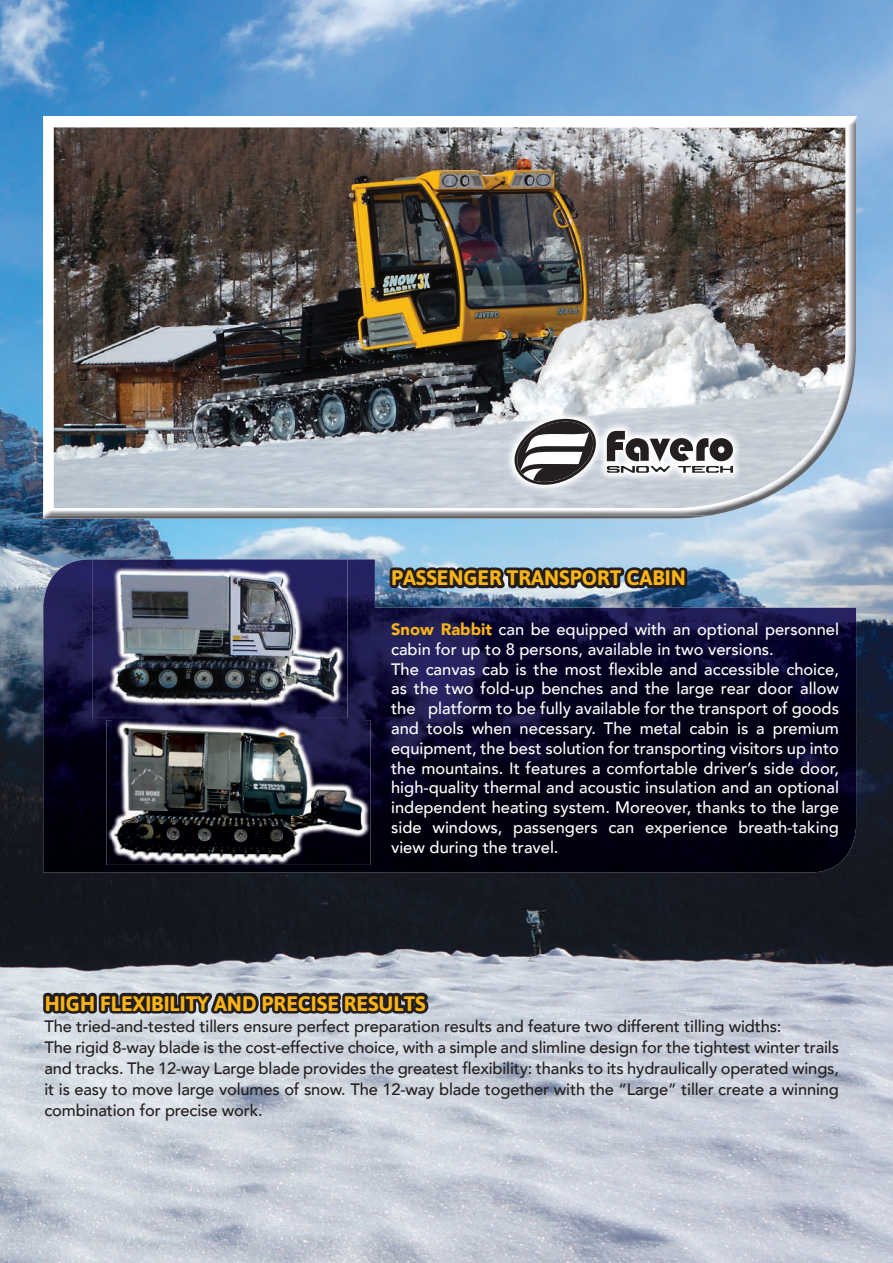
<style>
.page{position:relative;width:893px;height:1263px;background:#fff}
.page>*{position:absolute;margin:0;border:0;box-sizing:border-box;transform-origin:0 0}
.t1{font:700 21px "Asap";color:#fbb416}
.t2{font:500 16.5px/19.8px "Avenir";color:#fff}
.t3{font:500 16.5px/21px "Avenir";letter-spacing:-.01em;color:#231f20}
.s1{font-weight:900;color:#fbb416}
</style>
<div class="page">
<img style="left:0;top:0;width:893px;height:1263px">
<img style="left:43px;top:559px;width:813px;height:314px">
<img style="left:94px;top:167px;width:711px;height:198px">
<img style="left:94px;top:365px;width:382px;height:126px">
<img style="left:476px;top:365px;width:329px;height:48px">
<img style="left:476px;top:413px;width:28px;height:78px">
<img style="left:743px;top:413px;width:90px;height:84px">
<img style="left:43px;top:515px;width:667px;height:3px">
<img style="left:43px;top:117px;width:813px;height:50px">
<img style="left:43px;top:166px;width:51px;height:349px">
<img style="left:805px;top:166px;width:51px;height:305px">
<img style="left:754px;top:456px;width:52px;height:47px">
<img style="left:93px;top:491px;width:662px;height:24px">
<img style="left:504px;top:409px;width:239px;height:86px">
<svg style="left:513px;top:417px;width:85px;height:69px"></svg>
<svg style="left:607px;top:431px;width:126px;height:42px"></svg>
<img style="left:107px;top:720px;width:263px;height:145px">
<img style="left:113px;top:719px;width:253px;height:145px">
<img style="left:93px;top:559px;width:254px;height:53px">
<img style="left:93px;top:612px;width:51px;height:106px">
<img style="left:297px;top:612px;width:50px;height:106px">
<img style="left:144px;top:708px;width:153px;height:10px">
<img style="left:108px;top:567px;width:237px;height:141px">
<svg style="left:40px;top:981px;width:393px;height:44px;background:#86888d"></svg>
<svg style="left:387px;top:556px;width:303px;height:44px;background:#657584"></svg>
<p class="t1" style="left:391px;top:566px;width:296px">PASSENGER TRANSPORT CABIN</p>
<p class="t2" style="left:391px;top:618px;width:449px"><span class="s1">Snow Rabbit</span> can be equipped with an optional personnel cabin for up to 8 persons, available in two versions.<br>The canvas cab is the most flexible and accessible choice, as the two fold-up benches and the large rear door allow the platform to be fully available for the transport of goods and tools when necessary. The metal cabin is a premium equipment, the best solution for transporting visitors up into the mountains. It features a comfortable driver’s side door, high-quality thermal and acoustic insulation and an optional independent heating system. Moreover, thanks to the large side windows, passengers can experience breath-taking view during the travel.</p>
<p class="t1" style="left:44px;top:991px;width:383px">HIGH FLEXIBILITY AND PRECISE RESULTS</p>
<p class="t3" style="left:44px;top:1014px;width:796px">The tried-and-tested tillers ensure perfect preparation results and feature two different tilling widths:<br>The rigid 8-way blade is the cost-effective choice, with a simple and slimline design for the tightest winter trails and tracks. The 12-way Large blade provides the greatest flexibility: thanks to its hydraulically operated wings, it is easy to move large volumes of snow. The 12-way blade together with the “Large” tiller create a winning combination for precise work.</p>
</div>
